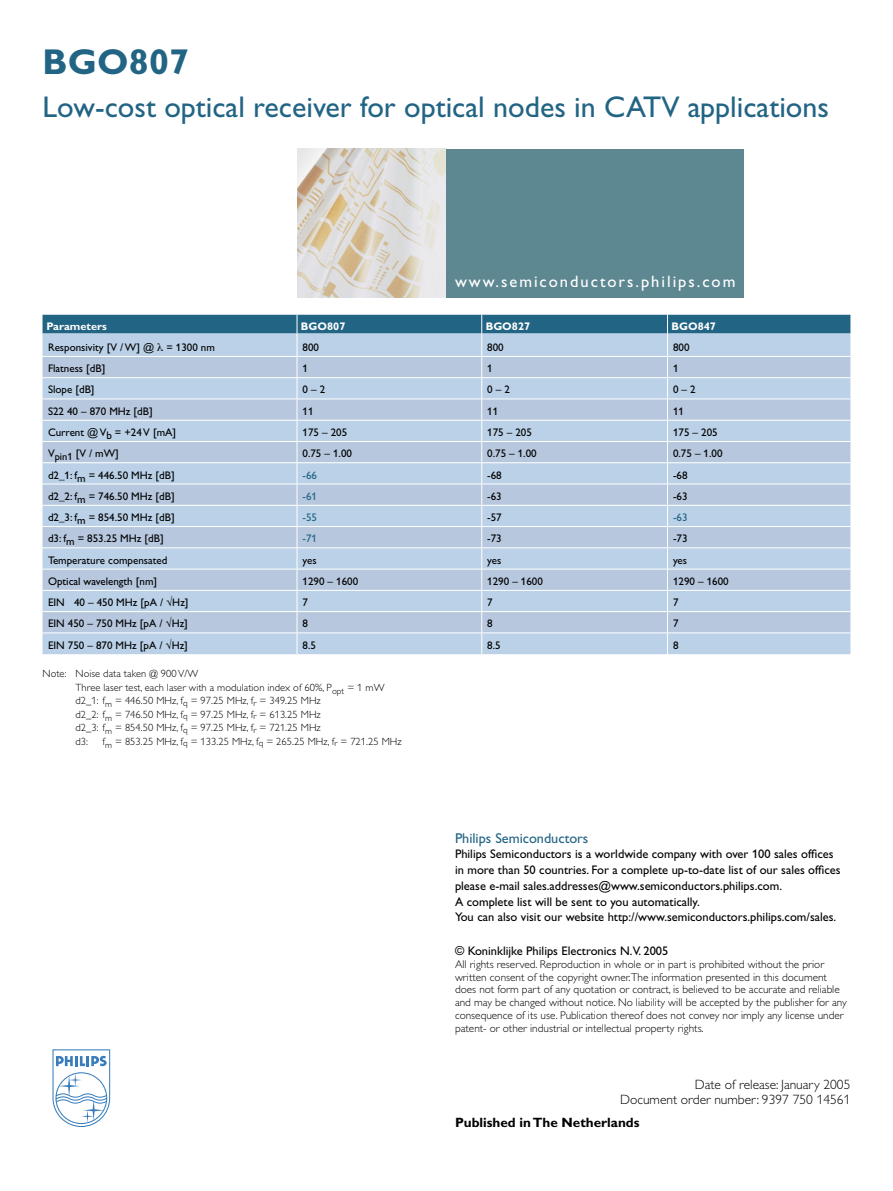
<style>
.page{position:relative;width:893px;height:1191px;background:#fff}
.page>*{position:absolute;margin:0;border:0;box-sizing:border-box;transform-origin:0 0}
.Heading{font:700 36px "Gill Alt One";letter-spacing:.005em;color:#226484}
.Articleheading{font:30px "Gill Alt One";color:#226484}
.Articleheading-2{font:16.5px "Gill Alt One";letter-spacing:.12em;color:#fff}
.Adressheading{font:14.25px "Gill Alt One";color:#226484}
.Captions{font:300 13.5px "Gill Alt One";color:#000}
.Captions-2{font:700 13.5px "Gill Alt One";color:#000}
.Adresstext{font:12.45px/15.8px "Gill Alt One";color:#000}
.Captions-3{font:12.45px "Gill Alt One";color:#000}
.Captions-4{font:300 11.25px/12.8px "Gill Alt One";color:#000}
.Bullittext{font:10.95px "Gill Alt One";color:#000}
.Bullittext-2{font:700 10.95px "Gill Alt One";color:#fff}
.Bullittext-3{font:10.95px "Gill Alt One";color:#226484}
.Captions-5{font:300 10.5px/13.5px "Gill Alt One";letter-spacing:.005em;color:#000}
.s1{font-family:"Arial"}
</style>
<div class="page">
<svg style="left:53px;top:1049px;width:57px;height:78px"></svg>
<img style="left:298px;top:149px;width:148px;height:149px">
<div style="left:446px;top:149px;width:298px;height:149px;background:#5e8891"></div>
<svg style="left:43px;top:315px;width:807px;height:339px;background:#b3c9de"></svg>
<p class="Heading" style="left:43px;top:41px;width:148px">BGO807</p>
<p class="Articleheading" style="left:43px;top:90px;width:788px">Low-cost optical receiver for optical nodes in CATV applications</p>
<p class="Articleheading-2" style="left:455px;top:272px;width:282px">www.semiconductors.philips.com</p>
<p class="Bullittext-2" style="left:46px;top:319px;width:62px">Parameters</p>
<p class="Bullittext-2" style="left:301px;top:319px;width:46px">BGO807</p>
<p class="Bullittext-2" style="left:486px;top:319px;width:46px">BGO827</p>
<p class="Bullittext-2" style="left:671px;top:319px;width:46px">BGO847</p>
<p class="Bullittext" style="left:48px;top:341px;width:168px">Responsivity [V / W] @ = 1300 nm</p>
<p class="Bullittext" style="left:303px;top:341px;width:18px">800</p>
<p class="Bullittext" style="left:487px;top:341px;width:18px">800</p>
<p class="Bullittext" style="left:673px;top:341px;width:18px">800</p>
<p class="Bullittext" style="left:48px;top:362px;width:59px">Flatness [dB]</p>
<p class="Bullittext" style="left:303px;top:362px;width:7px">1</p>
<p class="Bullittext" style="left:487px;top:362px;width:7px">1</p>
<p class="Bullittext" style="left:673px;top:362px;width:7px">1</p>
<p class="Bullittext" style="left:48px;top:383px;width:48px">Slope [dB]</p>
<p class="Bullittext" style="left:303px;top:383px;width:24px">0 – 2</p>
<p class="Bullittext" style="left:487px;top:383px;width:24px">0 – 2</p>
<p class="Bullittext" style="left:673px;top:383px;width:24px">0 – 2</p>
<p class="Bullittext" style="left:48px;top:405px;width:106px">S22 40 – 870 MHz [dB]</p>
<p class="Bullittext" style="left:303px;top:405px;width:13px">11</p>
<p class="Bullittext" style="left:487px;top:405px;width:13px">11</p>
<p class="Bullittext" style="left:673px;top:405px;width:13px">11</p>
<p class="Bullittext" style="left:48px;top:426px;width:130px">Current @ Vb = +24 V [mA]</p>
<p class="Bullittext" style="left:303px;top:426px;width:46px">175 – 205</p>
<p class="Bullittext" style="left:487px;top:426px;width:46px">175 – 205</p>
<p class="Bullittext" style="left:673px;top:426px;width:46px">175 – 205</p>
<p class="Bullittext" style="left:48px;top:447px;width:72px">V<sub>pin1</sub> [V / mW]</p>
<p class="Bullittext" style="left:303px;top:447px;width:51px">0.75 – 1.00</p>
<p class="Bullittext" style="left:487px;top:447px;width:51px">0.75 – 1.00</p>
<p class="Bullittext" style="left:673px;top:447px;width:51px">0.75 – 1.00</p>
<p class="Bullittext" style="left:48px;top:468px;width:128px">d2_1: fm = 446.50 MHz [dB]</p>
<p class="Bullittext-3" style="left:303px;top:468px;width:16px">-66</p>
<p class="Bullittext" style="left:487px;top:468px;width:16px">-68</p>
<p class="Bullittext" style="left:673px;top:468px;width:16px">-68</p>
<p class="Bullittext" style="left:48px;top:490px;width:128px">d2_2: fm = 746.50 MHz [dB]</p>
<p class="Bullittext-3" style="left:303px;top:490px;width:16px">-61</p>
<p class="Bullittext" style="left:487px;top:490px;width:16px">-63</p>
<p class="Bullittext" style="left:673px;top:490px;width:16px">-63</p>
<p class="Bullittext" style="left:48px;top:511px;width:128px">d2_3: fm = 854.50 MHz [dB]</p>
<p class="Bullittext-3" style="left:303px;top:511px;width:16px">-55</p>
<p class="Bullittext" style="left:487px;top:511px;width:16px">-57</p>
<p class="Bullittext-3" style="left:673px;top:511px;width:16px">-63</p>
<p class="Bullittext" style="left:48px;top:532px;width:117px">d3: fm = 853.25 MHz [dB]</p>
<p class="Bullittext-3" style="left:303px;top:532px;width:16px">-71</p>
<p class="Bullittext" style="left:487px;top:532px;width:16px">-73</p>
<p class="Bullittext" style="left:673px;top:532px;width:16px">-73</p>
<p class="Bullittext" style="left:48px;top:553px;width:121px">Temperature compensated</p>
<p class="Bullittext" style="left:303px;top:553px;width:16px">yes</p>
<p class="Bullittext" style="left:487px;top:553px;width:16px">yes</p>
<p class="Bullittext" style="left:673px;top:553px;width:16px">yes</p>
<p class="Bullittext" style="left:48px;top:575px;width:111px">Optical wavelength [nm]</p>
<p class="Bullittext" style="left:303px;top:575px;width:57px">1290 – 1600</p>
<p class="Bullittext" style="left:487px;top:575px;width:57px">1290 – 1600</p>
<p class="Bullittext" style="left:673px;top:575px;width:57px">1290 – 1600</p>
<p class="Bullittext" style="left:48px;top:596px;width:142px">EIN 40 – 450 MHz [pA / <span class="s1">√</span>Hz]</p>
<p class="Bullittext" style="left:303px;top:596px;width:7px">7</p>
<p class="Bullittext" style="left:487px;top:596px;width:7px">7</p>
<p class="Bullittext" style="left:673px;top:596px;width:7px">7</p>
<p class="Bullittext" style="left:48px;top:617px;width:141px">EIN 450 – 750 MHz [pA / <span class="s1">√</span>Hz]</p>
<p class="Bullittext" style="left:303px;top:617px;width:7px">8</p>
<p class="Bullittext" style="left:487px;top:617px;width:7px">8</p>
<p class="Bullittext" style="left:673px;top:617px;width:7px">7</p>
<p class="Bullittext" style="left:48px;top:638px;width:141px">EIN 750 – 870 MHz [pA / <span class="s1">√</span>Hz]</p>
<p class="Bullittext" style="left:303px;top:638px;width:15px">8.5</p>
<p class="Bullittext" style="left:487px;top:638px;width:15px">8.5</p>
<p class="Bullittext" style="left:673px;top:638px;width:7px">8</p>
<p class="Captions-5" style="left:76px;top:667px;width:310px;text-indent:-33px">Note: Noise data taken @ 900 V/W<br>Three laser test, each laser with a modulation index of 60%, P<sub>opt</sub> = 1 mW d2_1: f<sub>m</sub> = 446.50 MHz, f<sub>q</sub> = 97.25 MHz, f<sub>r</sub> = 349.25 MHz<br>d2_2: f<sub>m</sub> = 746.50 MHz, f<sub>q</sub> = 97.25 MHz, f<sub>r</sub> = 613.25 MHz<br>d2_3: f<sub>m</sub> = 854.50 MHz, f<sub>q</sub> = 97.25 MHz, f<sub>r</sub> = 721.25 MHz<br>d3:</p>
<p class="Captions-5" style="left:103px;top:734px;width:301px">f<sub>m</sub> = 853.25 MHz, f<sub>q</sub> = 133.25 MHz, f<sub>q</sub> = 265.25 MHz, f<sub>r</sub> = 721.25 MHz</p>
<p class="Adressheading" style="left:455px;top:829px;width:135px">Philips Semiconductors</p>
<p class="Adresstext" style="left:455px;top:846px;width:387px">Philips Semiconductors is a worldwide company with over 100 sales offices in more than 50 countries. For a complete up-to-date list of our sales offices please e-mail sales.addresses@www.semiconductors.philips.com.</p>
<p class="Adresstext" style="left:455px;top:893px;width:246px">A complete list will be sent to you automatically.</p>
<p class="Adresstext" style="left:455px;top:909px;width:383px">You can also visit our website http://www.semiconductors.philips.com/sales.</p>
<p class="Captions-3" style="left:455px;top:943px;width:215px">© Koninklijke Philips Electronics N.V. 2005</p>
<p class="Captions-4" style="left:455px;top:957px;width:393px">All rights reserved. Reproduction in whole or in part is prohibited without the prior written consent of the copyright owner.The information presented in this document does not form part of any quotation or contract, is believed to be accurate and reliable and may be changed without notice. No liability will be accepted by the publisher for any consequence of its use. Publication thereof does not convey nor imply any license under patent- or other industrial or intellectual property rights.</p>
<p class="Captions" style="left:695px;top:1076px;width:157px">Date of release: January 2005</p>
<p class="Captions" style="left:620px;top:1092px;width:232px">Document order number: 9397 750 14561</p>
<p class="Captions-2" style="left:455px;top:1114px;width:186px">Published in The Netherlands</p>
</div>
